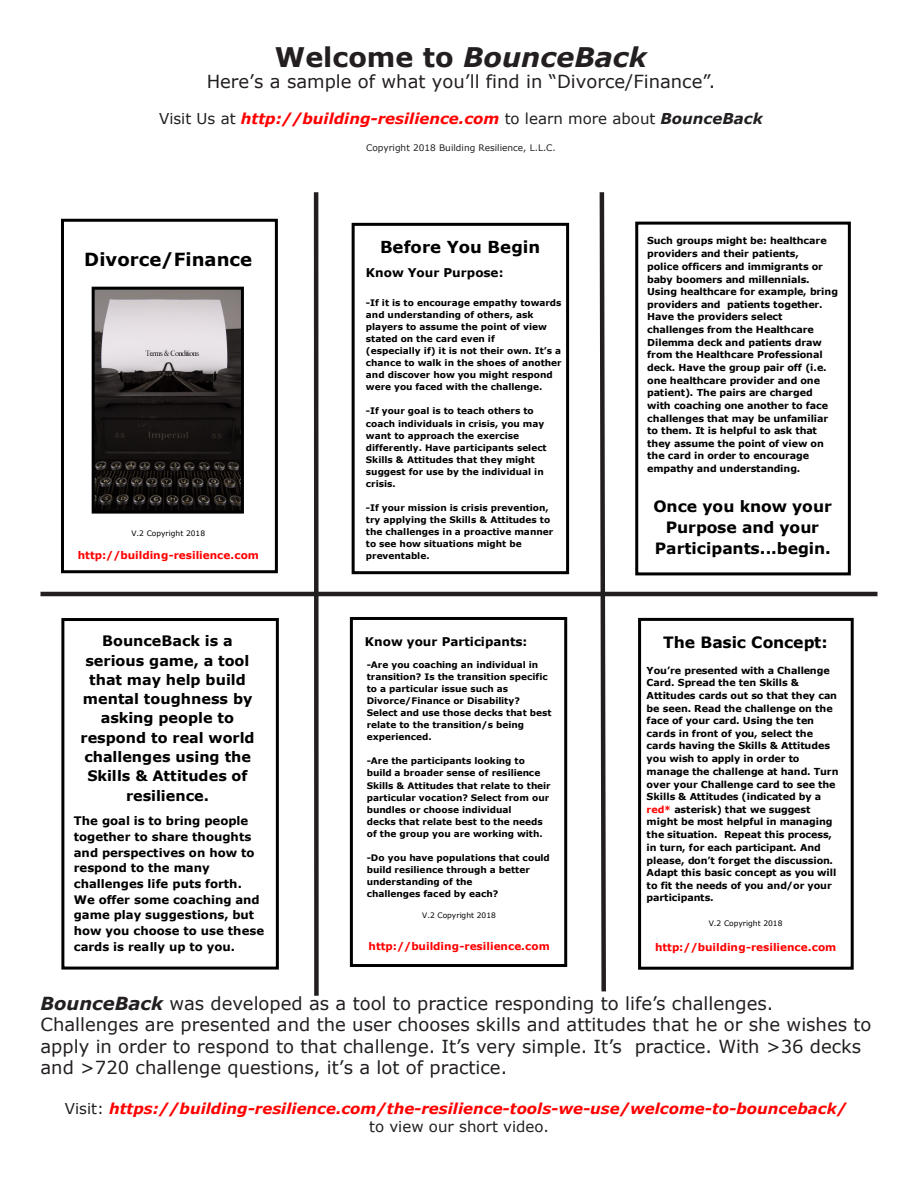
<style>
.page{position:relative;width:918px;height:1188px;background:#fff}
.page>*{position:absolute;margin:0;border:0;box-sizing:border-box;transform-origin:0 0}
.t1{font:italic 700 27px "Verdana";color:#231f20}
.t2{font:18px/21.6px "Verdana";color:#231f20}
.t3{font:700 18px "Verdana";color:#000}
.t4{font:700 16.5px "Verdana";color:#000}
.t5{font:700 15.6px/20.7px "Verdana";color:#000;text-align:center}
.t6{font:italic 700 15px/18px "Verdana";color:#f00;text-align:center}
.t7{font:700 14.4px/19.4px "Verdana";color:#000;text-align:center}
.t8{font:700 12px "Verdana";color:#000}
.t9{font:700 11.7px/15.8px "Verdana";color:#000}
.t10{font:700 10.5px "Verdana";color:#f00}
.t11{font:700 9.6px/12.6px "Verdana";color:#000}
.t12{font:700 9px/12px "Verdana";color:#000}
.t13{font:9px "Verdana";color:#231f20}
.t14{font:7.5px "Verdana";letter-spacing:.005em;color:#000}
.s1{font-style:normal}
.s2{font-weight:400;font-style:normal;color:#231f20}
.s3{color:#231f20}
.s4{color:#f00}
.s5{font-weight:700;font-style:italic}
</style>
<div class="page">
<div style="left:635px;top:222px;width:216px;height:353px;border:3px solid #000"></div>
<div style="left:352px;top:223px;width:217px;height:351px;border:3px solid #000"></div>
<div style="left:61px;top:219px;width:217px;height:354px;border:3px solid #000"></div>
<img style="left:96px;top:291px;width:144px;height:219px">
<div style="left:92px;top:287px;width:152px;height:227px;border:3px solid #000"></div>
<div style="left:61px;top:618px;width:218px;height:352px;border:3px solid #000"></div>
<div style="left:638px;top:618px;width:216px;height:352px;border:3px solid #000"></div>
<div style="left:350px;top:617px;width:217px;height:350px;border:3px solid #000"></div>
<div style="left:314px;top:192px;width:5px;height:804px;background:#231f20"></div>
<hr style="left:40px;top:592px;width:838px;height:4px;background:#231f20">
<svg style="left:597px;top:192px;width:11px;height:800px"></svg>
<p class="t1" style="left:275px;top:38px;width:374px"><span class="s1">Welcome to</span> BounceBack</p>
<p class="t2" style="left:207px;top:71px;width:510px">Here’s a sample of what you’ll find in “Divorce/Finance”.</p>
<p class="t6" style="left:159px;top:110px;width:605px"><span class="s2">Visit Us at</span> http://building-resilience.com <span class="s2">to learn more about</span> <span class="s3">BounceBack</span></p>
<p class="t13" style="left:366px;top:141px;width:191px">Copyright 2018 Building Resilience, L.L.C.</p>
<p class="t3" style="left:84px;top:246px;width:169px">Divorce/Finance</p>
<p class="t14" style="left:131px;top:528px;width:75px">V.2 Copyright 2018</p>
<p class="t10" style="left:78px;top:547px;width:183px">http://building-resilience.com</p>
<p class="t7" style="left:80px;top:631px;width:176px">BounceBack is a serious game, a tool that may help build mental toughness by asking people to respond to real world challenges using the<br>Skills &amp; Attitudes of resilience.</p>
<p class="t9" style="left:74px;top:813px;width:192px">The goal is to bring people together to share thoughts and perspectives on how to respond to the many challenges life puts forth.<br>We offer some coaching and game play suggestions, but how you choose to use these cards is really up to you.</p>
<p class="t4" style="left:380px;top:236px;width:162px">Before You Begin</p>
<p class="t8" style="left:366px;top:264px;width:139px">Know Your Purpose:</p>
<p class="t12" style="left:366px;top:297px;width:197px">-If it is to encourage empathy towards and understanding of others, ask players to assume the point of view stated on the card even if<br>(especially if) it is not their own. It’s a chance to walk in the shoes of another and discover how you might respond were you faced with the challenge.</p>
<p class="t12" style="left:366px;top:405px;width:182px">-If your goal is to teach others to coach individuals in crisis, you may want to approach the exercise differently. Have participants select<br>Skills &amp; Attitudes that they might suggest for use by the individual in crisis.</p>
<p class="t12" style="left:366px;top:501px;width:189px">-If your mission is crisis prevention, try applying the Skills &amp; Attitudes to the challenges in a proactive manner to see how situations might be preventable.</p>
<p class="t8" style="left:365px;top:633px;width:164px">Know your Participants:</p>
<p class="t12" style="left:367px;top:659px;width:186px">-Are you coaching an individual in transition? Is the transition specific to a particular issue such as<br>Divorce/Finance or Disability?<br>Select and use those decks that best relate to the transition/s being experienced.</p>
<p class="t12" style="left:367px;top:755px;width:186px">-Are the participants looking to build a broader sense of resilience Skills &amp; Attitudes that relate to their particular vocation? Select from our bundles or choose individual<br>decks that relate best to the needs of the group you are working with.</p>
<p class="t12" style="left:367px;top:851px;width:185px">-Do you have populations that could build resilience through a better understanding of the<br>challenges faced by each?</p>
<p class="t14" style="left:422px;top:910px;width:75px">V.2 Copyright 2018</p>
<p class="t10" style="left:369px;top:939px;width:183px">http://building-resilience.com</p>
<p class="t11" style="left:647px;top:234px;width:193px">Such groups might be: healthcare providers and their patients,<br>police officers and immigrants or baby boomers and millennials.<br>Using healthcare for example, bring providers and patients together.<br>Have the providers select challenges from the Healthcare<br>Dilemma deck and patients draw from the Healthcare Professional deck. Have the group pair off (i.e. one healthcare provider and one patient). The pairs are charged with coaching one another to face challenges that may be unfamiliar to them. It is helpful to ask that they assume the point of view on the card in order to encourage empathy and understanding.</p>
<p class="t5" style="left:653px;top:496px;width:180px">Once you know your<br>Purpose and your<br>Participants...begin.</p>
<p class="t5" style="left:663px;top:631px;width:166px">The Basic Concept:</p>
<p class="t11" style="left:647px;top:664px;width:193px">You’re presented with a Challenge<br>Card. Spread the ten Skills &amp;<br>Attitudes cards out so that they can be seen. Read the challenge on the face of your card. Using the ten cards in front of you, select the cards having the Skills &amp; Attitudes you wish to apply in order to manage the challenge at hand. Turn over your Challenge card to see the<br>Skills &amp; Attitudes (indicated by a <span class="s4">red*</span> asterisk) that we suggest might be most helpful in managing the situation. Repeat this process, in turn, for each participant. And please, don’t forget the discussion.<br>Adapt this basic concept as you will to fit the needs of you and/or your participants.</p>
<p class="t14" style="left:709px;top:918px;width:75px">V.2 Copyright 2018</p>
<p class="t10" style="left:655px;top:940px;width:183px">http://building-resilience.com</p>
<p class="t2" style="left:40px;top:992px;width:833px"><span class="s5">BounceBack</span> was developed as a tool to practice responding to life’s challenges.<br>Challenges are presented and the user chooses skills and attitudes that he or she wishes to apply in order to respond to that challenge. It’s very simple. It’s practice. With &gt;36 decks and &gt;720 challenge questions, it’s a lot of practice.</p>
<p class="t6" style="left:65px;top:1099px;width:784px"><span class="s2">Visit:</span> https://building-resilience.com/the-resilience-tools-we-use/welcome-to-bounceback/ <span class="s2">to view our short video.</span></p>
</div>
